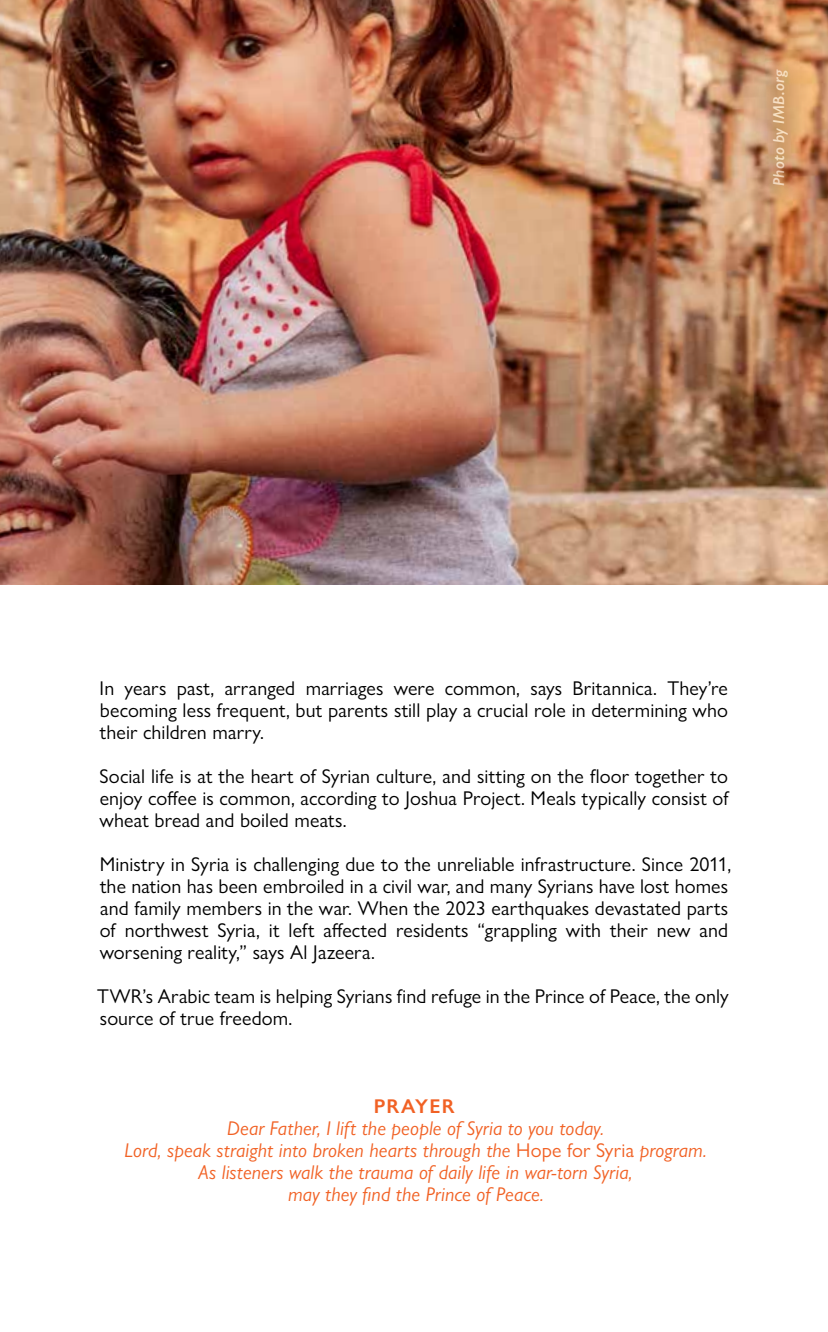
<style>
.page{position:relative;width:828px;height:1332px;background:#fff}
.page>*{position:absolute;margin:0;border:0;box-sizing:border-box;transform-origin:0 0}
.t1{font:20px/22px "Gill Sans Nova";letter-spacing:.005em;color:#000;text-align:justify}
.t2{font:italic 20px/22px "Gill Sans Nova";letter-spacing:.005em;color:#f16124;text-align:center}
.t3{font:600 20px "Gill Sans Nova";letter-spacing:.065em;color:#f16124}
.t4{font:italic 600 16px "Gill Sans Nova";letter-spacing:.01em;color:#fff}
.s1{font-style:normal}
</style>
<div class="page">
<img style="left:0;top:0;width:828px;height:585px">
<div style="left:747px;top:45px;width:66px;height:166px;background:#290200;opacity:.75"></div>
<p class="t4" style="left:769px;top:186px;width:118px;rotate:-90deg">Photo by IMB.org</p>
<p class="t1" style="left:100px;top:677px;width:630px">In years past, arranged marriages were common, says Britannica. They’re becoming less frequent, but parents still play a crucial role in determining who their children marry.</p>
<p class="t1" style="left:100px;top:765px;width:631px">Social life is at the heart of Syrian culture, and sitting on the floor together to enjoy coffee is common, according to Joshua Project. Meals typically consist of wheat bread and boiled meats.</p>
<p class="t1" style="left:100px;top:853px;width:633px;text-align:left">Ministry in Syria is challenging due to the unreliable infrastructure. Since 2011, the nation has been embroiled in a civil war, and many Syrians have lost homes and family members in the war. When the 2023 earthquakes devastated parts of northwest Syria, it left affected residents “grappling with their new and worsening reality,” says Al Jazeera.</p>
<p class="t1" style="left:97px;top:985px;width:633px">TWR’s Arabic team is helping Syrians find refuge in the Prince of Peace, the only source of true freedom.</p>
<p class="t3" style="left:374px;top:1094px;width:83px">PRAYER</p>
<p class="t2" style="left:125px;top:1117px;width:584px">Dear Father, I lift the people of Syria to you today.<br>Lord, speak straight into broken hearts through the <span class="s1">Hope for Syria</span> program.<br>As listeners walk the trauma of daily life in war-torn Syria,<br>may they find the Prince of Peace.</p>
</div>
